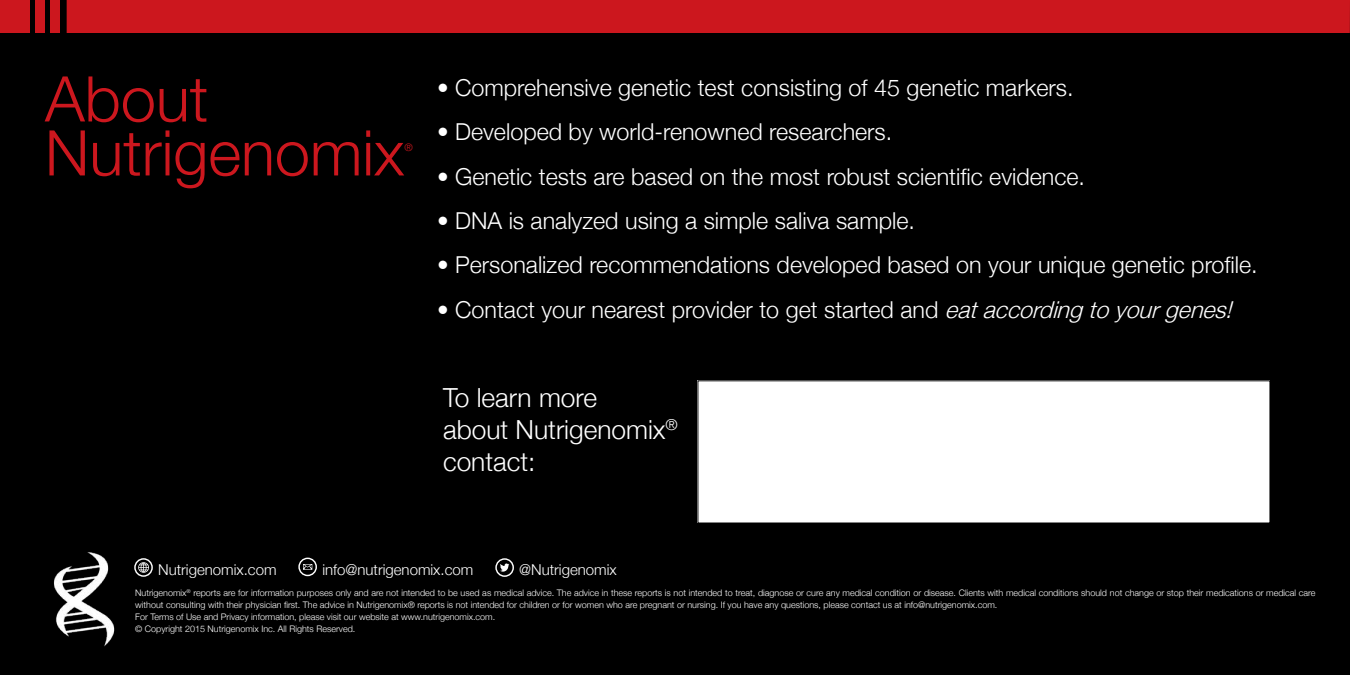
<style>
.page{position:relative;width:1350px;height:675px;background:#000}
.page>*{position:absolute;margin:0;border:0;box-sizing:border-box;transform-origin:0 0}
.t1{font:300 63px/54px "Helvetica Neue";color:#cc171e}
.t2{font:300 26.25px/32.4px "Helvetica Neue";color:#fff}
.t3{font:300 23.25px "Helvetica Neue";color:#fff}
.t4{font:300 15px "Helvetica Neue";color:#fff}
.t5{font:300 10.5px "Helvetica Neue";color:#cc171e}
.t6{font:300 9px/12px "Helvetica Neue";color:#fff}
.s1{font-style:italic}
</style>
<div class="page">
<div style="left:0;top:0;width:29px;height:33px;background:#cc171e"></div>
<div style="left:35px;top:0;width:10px;height:33px;background:#cc171e"></div>
<div style="left:50px;top:0;width:10px;height:33px;background:#cc171e"></div>
<div style="left:67px;top:0;width:1283px;height:33px;background:#cc171e"></div>
<img style="left:54px;top:552px;width:61px;height:95px">
<svg style="left:134px;top:558px;width:19px;height:19px"></svg>
<svg style="left:298px;top:558px;width:19px;height:18px"></svg>
<svg style="left:495px;top:558px;width:19px;height:19px"></svg>
<div style="left:698px;top:381px;width:572px;height:142px;background:#fff"></div>
<h1 class="t1" style="left:45px;top:71px;width:361px">About<br>Nutrigenomix</h1>
<p class="t5" style="left:404px;top:141px;width:10px">®</p>
<h3 class="t3" style="left:437px;top:73px;width:638px">• Comprehensive genetic test consisting of 45 genetic markers.</h3>
<h3 class="t3" style="left:437px;top:118px;width:457px">• Developed by world-renowned researchers.</h3>
<h3 class="t3" style="left:437px;top:162px;width:650px">• Genetic tests are based on the most robust scientific evidence.</h3>
<h3 class="t3" style="left:437px;top:207px;width:480px">• DNA is analyzed using a simple saliva sample.</h3>
<h3 class="t3" style="left:437px;top:251px;width:822px">• Personalized recommendations developed based on your unique genetic profile.</h3>
<h3 class="t3" style="left:437px;top:295px;width:803px">• Contact your nearest provider to get started and <span class="s1">eataccordingtoyourgenes!</span></h3>
<h2 class="t2" style="left:443px;top:380px;width:236px">To learn more<br>about Nutrigenomix<sup>® </sup>contact:</h2>
<h3 class="t4" style="left:158px;top:560px;width:120px">Nutrigenomix.com</h3>
<h3 class="t4" style="left:322px;top:560px;width:152px">info@nutrigenomix.com</h3>
<h3 class="t4" style="left:519px;top:560px;width:99px">@Nutrigenomix</h3>
<p class="t6" style="left:135px;top:587px;width:1182px">Nutrigenomix<sup>®</sup> reports are for information purposes only and are not intended to be used as medical advice. The advice in these reports is not intended to treat, diagnose or cure any medical condition or disease. Clients with medical conditions should not change or stop their medications or medical care without consulting with their physician first. The advice in Nutrigenomix® reports is not intended for children or for women who are pregnant or nursing. If you have any questions, please contact us at info@nutrigenomix.com.<br>For Terms of Use and Privacy information, please visit our website at www.nutrigenomix.com.<br>© Copyright 2015 Nutrigenomix Inc. All Rights Reserved.</p>
</div>
